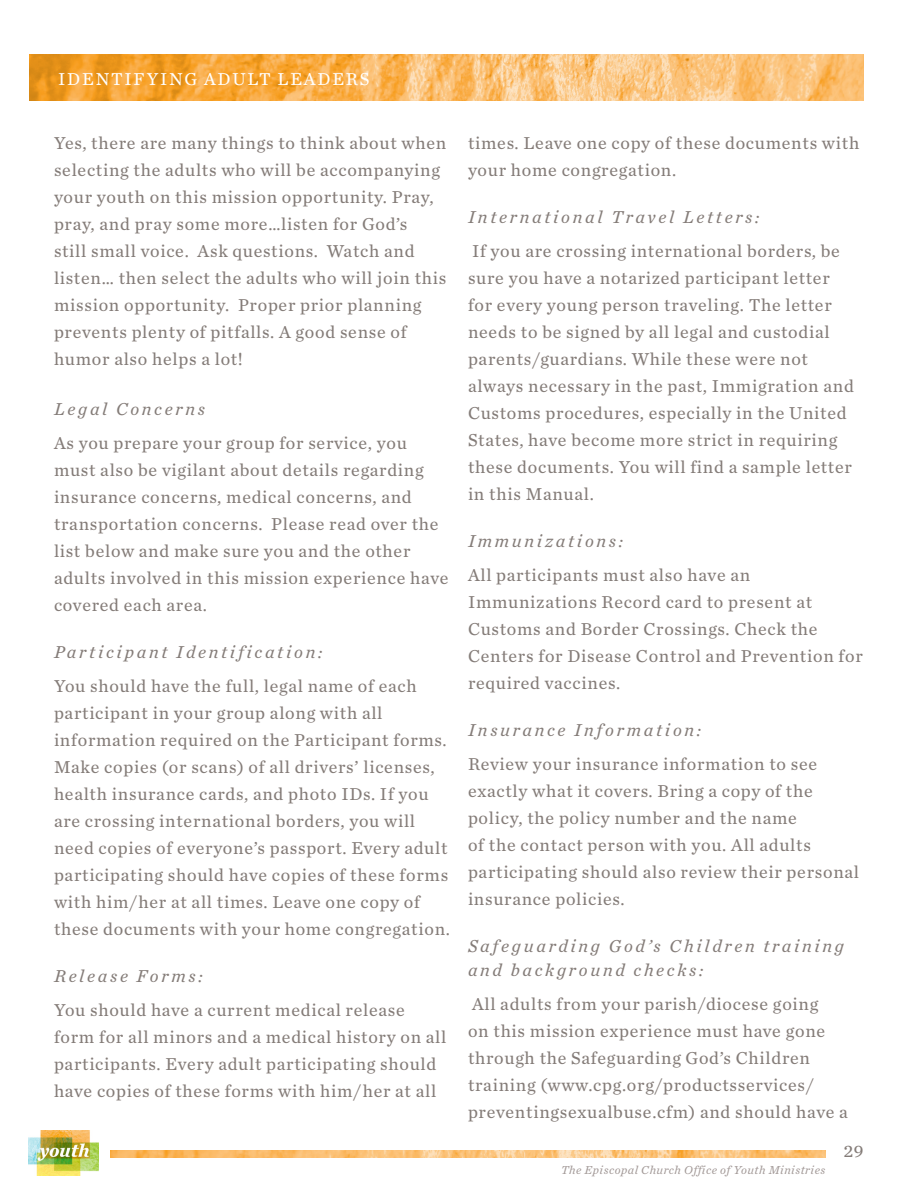
<style>
.page{position:relative;width:918px;height:1188px;background:#fff}
.page>*{position:absolute;margin:0;border:0;box-sizing:border-box;transform-origin:0 0}
.t1{font:18px/27px "Chronicle Text G2";letter-spacing:.04em;color:#847c78}
.t2{font:italic 18px/24px "Chronicle Text G2";letter-spacing:.15em;color:#847c78}
.t3{font:18px "Chronicle Text G2";letter-spacing:.1em;color:#fff}
.t4{font:italic 12px "Chronicle Text G2";letter-spacing:.04em;color:#a39a98}
</style>
<div class="page">
<img style="left:29px;top:54px;width:835px;height:47px">
<img style="left:111px;top:1151px;width:714px;height:6px">
<img style="left:29px;top:1131px;width:69px;height:44px">
<p class="t3" style="left:58px;top:65px;width:313px">IDENTIFYING ADULT LEADERS</p>
<p class="t1" style="left:54px;top:129px;width:394px">Yes, there are many things to think about when selecting the adults who will be accompanying your youth on this mission opportunity. Pray, pray, and pray some more…listen for God’s<br>still small voice. Ask questions. Watch and listen… then select the adults who will join this mission opportunity. Proper prior planning prevents plenty of pitfalls. A good sense of humor also helps a lot!</p>
<p class="t2" style="left:54px;top:396px;width:153px">Legal Concerns</p>
<p class="t1" style="left:54px;top:429px;width:396px">As you prepare your group for service, you must also be vigilant about details regarding insurance concerns, medical concerns, and transportation concerns. Please read over the list below and make sure you and the other adults involved in this mission experience have covered each area.</p>
<p class="t2" style="left:54px;top:639px;width:270px">Participant Identification:</p>
<p class="t1" style="left:54px;top:672px;width:398px">You should have the full, legal name of each participant in your group along with all information required on the Participant forms.<br>Make copies (or scans) of all drivers’ licenses, health insurance cards, and photo IDs. If you are crossing international borders, you will need copies of everyone’s passport. Every adult participating should have copies of these forms with him/her at all times. Leave one copy of these documents with your home congregation.</p>
<p class="t2" style="left:54px;top:963px;width:150px">Release Forms:</p>
<p class="t1" style="left:54px;top:996px;width:394px">You should have a current medical release form for all minors and a medical history on all participants. Every adult participating should have copies of these forms with him/her at all</p>
<p class="t1" style="left:468px;top:129px;width:393px">times. Leave one copy of these documents with your home congregation.</p>
<p class="t2" style="left:468px;top:204px;width:293px">International Travel Letters:</p>
<p class="t1" style="left:468px;top:237px;width:387px">If you are crossing international borders, be sure you have a notarized participant letter for every young person traveling. The letter needs to be signed by all legal and custodial parents/guardians. While these were not always necessary in the past, Immigration and Customs procedures, especially in the United States, have become more strict in requiring these documents. You will find a sample letter in this Manual.</p>
<p class="t2" style="left:468px;top:528px;width:157px">Immunizations:</p>
<p class="t1" style="left:468px;top:561px;width:396px">All participants must also have an Immunizations Record card to present at Customs and Border Crossings. Check the Centers for Disease Control and Prevention for required vaccines.</p>
<p class="t2" style="left:468px;top:717px;width:235px">Insurance Information:</p>
<p class="t1" style="left:468px;top:750px;width:393px">Review your insurance information to see exactly what it covers. Bring a copy of the policy, the policy number and the name<br>of the contact person with you. All adults participating should also review their personal insurance policies.</p>
<p class="t2" style="left:468px;top:933px;width:378px">Safeguarding God’s Children training and background checks:</p>
<p class="t1" style="left:468px;top:990px;width:381px">All adults from your parish/diocese going<br>on this mission experience must have gone through the Safeguarding God’s Children training (www.cpg.org/productsservices/ preventingsexualbuse.cfm) and should have a</p>
<p class="t4" style="left:561px;top:1161px;width:266px">The Episcopal Church Office of Youth Ministries</p>
<p class="t1" style="left:843px;top:1136px;width:22px">29</p>
</div>
